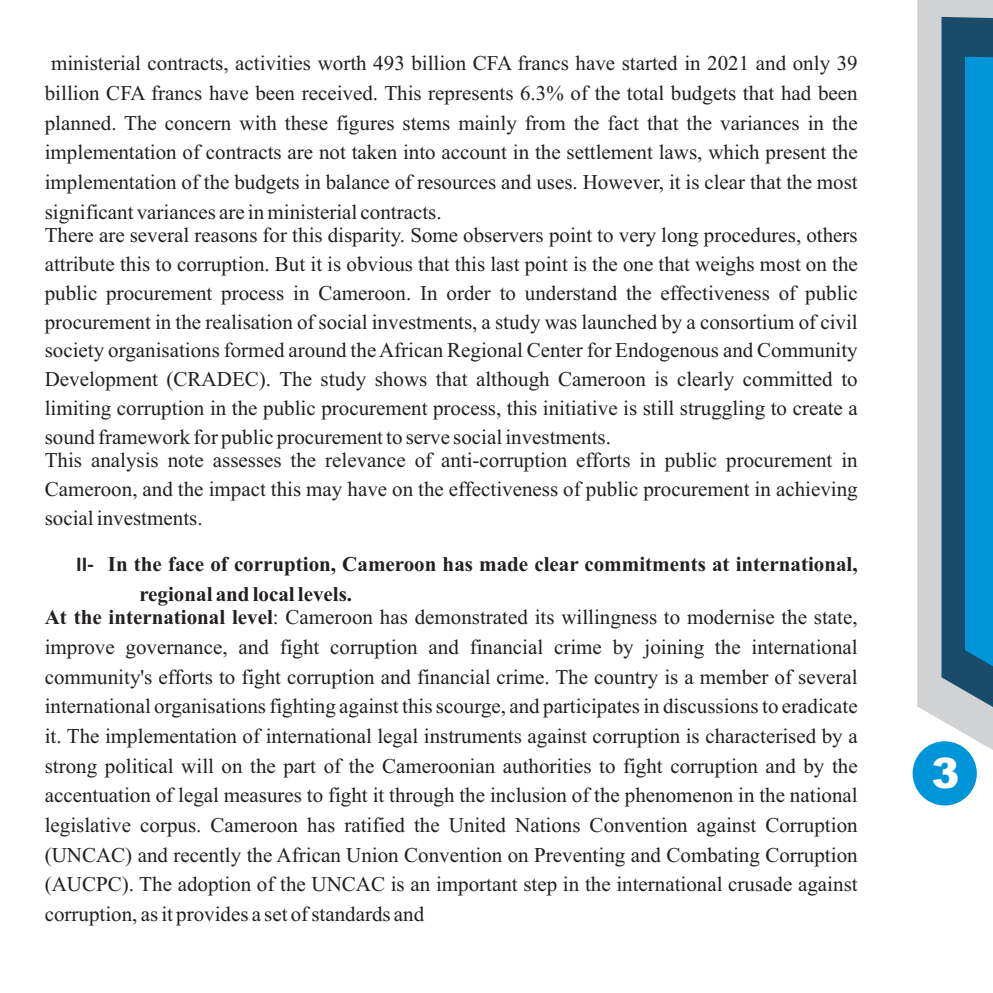
<style>
.page{position:relative;width:993px;height:993px;background:#fff}
.page>*{position:absolute;margin:0;border:0;box-sizing:border-box;transform-origin:0 0}
.t1{font:900 42px "Arial";color:#fff}
.t2{font:21px/29.6px "Times New Roman";color:#231f20;text-align:justify}
.t3{font:700 21px/29.6px "Times New Roman";color:#231f20}
.s1{font-family:"Calibri"}
.s2{font-weight:700}
</style>
<div class="page">
<svg style="left:912px;top:741px;width:64px;height:64px"></svg>
<svg style="left:916px;top:0;width:76px;height:806px;background:#c5d0d6"></svg>
<svg style="left:941px;top:17px;width:51px;height:783px;background:#316382"></svg>
<svg style="left:964px;top:57px;width:28px;height:704px;background:#178ec5"></svg>
<p class="t2" style="left:45px;top:50px;width:814px;text-indent:6px">ministerial contracts, activities worth 493 billion CFA francs have started in 2021 and only 39 billion CFA francs have been received. This represents 6.3% of the total budgets that had been planned. The concern with these figures stems mainly from the fact that the variances in the implementation of contracts are not taken into account in the settlement laws, which present the implementation of the budgets in balance of resources and uses. However, it is clear that the most significant variances are in ministerial contracts.</p>
<p class="t2" style="left:45px;top:223px;width:814px;line-height:28.7px">There are several reasons for this disparity. Some observers point to very long procedures, others attribute this to corruption. But it is obvious that this last point is the one that weighs most on the public procurement process in Cameroon. In order to understand the effectiveness of public procurement in the realisation of social investments, a study was launched by a consortium of civil society organisations formed around the African Regional Center for Endogenous and Community Development (CRADEC). The study shows that although Cameroon is clearly committed to limiting corruption in the public procurement process, this initiative is still struggling to create a sound framework for public procurement to serve social investments.</p>
<p class="t2" style="left:45px;top:447px;width:814px;line-height:28.7px">This analysis note assesses the relevance of anti-corruption efforts in public procurement in Cameroon, and the impact this may have on the effectiveness of public procurement in achieving social investments.</p>
<p class="t3" style="left:139px;top:551px;width:719px;text-indent:-63px"><span class="s1">II-</span> In the face of corruption, Cameroon has made clear commitments at international, regional and local levels.</p>
<p class="t2" style="left:45px;top:604px;width:814px"><span class="s2">At the international level</span>: Cameroon has demonstrated its willingness to modernise the state, improve governance, and fight corruption and financial crime by joining the international community's efforts to fight corruption and financial crime. The country is a member of several international organisations fighting against this scourge, and participates in discussions to eradicate it. The implementation of international legal instruments against corruption is characterised by a strong political will on the part of the Cameroonian authorities to fight corruption and by the accentuation of legal measures to fight it through the inclusion of the phenomenon in the national legislative corpus. Cameroon has ratified the United Nations Convention against Corruption (UNCAC) and recently the African Union Convention on Preventing and Combating Corruption (AUCPC). The adoption of the UNCAC is an important step in the international crusade against corruption, as it provides a set of standards and</p>
<h1 class="t1" style="left:931px;top:758px;width:30px">3</h1>
</div>
